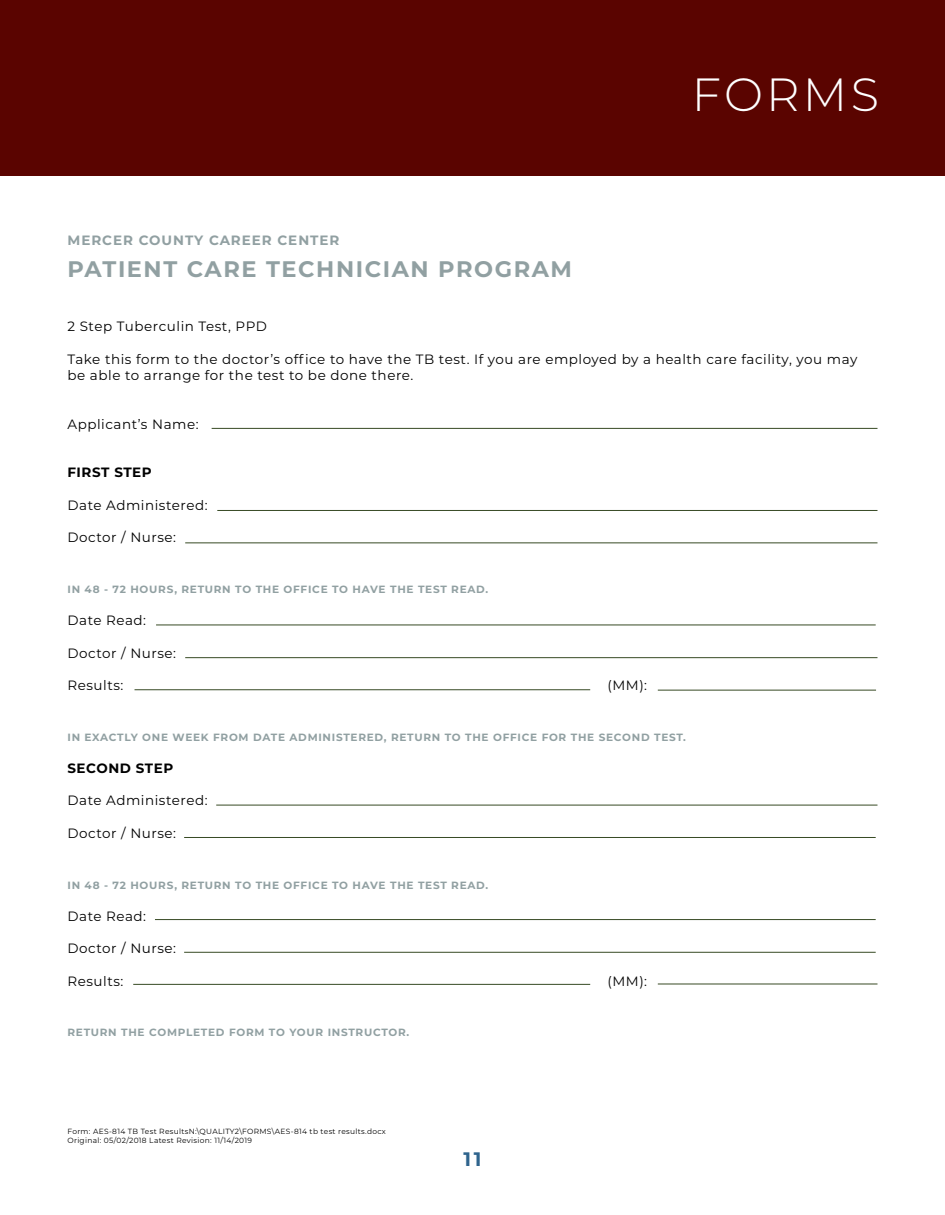
<style>
.page{position:relative;width:945px;height:1215px;background:#fff}
.page>*{position:absolute;margin:0;border:0;box-sizing:border-box;transform-origin:0 0}
.t1{font:300 46.5px "Montserrat";letter-spacing:.07em;color:#fff}
.t2{font:700 22.5px "Montserrat";letter-spacing:.07em;color:#91a0a2}
.t3{font:700 19.5px "Montserrat";color:#2f648d}
.t4{font:13.5px/16.2px "Montserrat";letter-spacing:.04em;color:#000}
.t5{font:700 13.5px "Montserrat";letter-spacing:.07em;color:#91a0a2}
.t6{font:700 13.5px "Montserrat";letter-spacing:.04em;color:#000}
.t7{font:700 10.5px "Montserrat";letter-spacing:.07em;color:#91a0a2}
.t8{font:7.5px "Montserrat";letter-spacing:.04em;color:#000}
</style>
<div class="page">
<hr style="left:212px;top:428px;width:665px;height:1px;background:#374a24">
<hr style="left:217px;top:510px;width:660px;height:1px;background:#374a24">
<hr style="left:185px;top:543px;width:692px;height:1px;background:#374a24">
<hr style="left:156px;top:625px;width:720px;height:1px;background:#374a24">
<hr style="left:185px;top:657px;width:692px;height:1px;background:#374a24">
<hr style="left:135px;top:689px;width:455px;height:1px;background:#374a24">
<hr style="left:658px;top:690px;width:218px;height:1px;background:#374a24">
<hr style="left:216px;top:805px;width:661px;height:1px;background:#374a24">
<hr style="left:184px;top:837px;width:692px;height:1px;background:#374a24">
<hr style="left:155px;top:919px;width:721px;height:1px;background:#374a24">
<hr style="left:184px;top:952px;width:692px;height:1px;background:#374a24">
<hr style="left:133px;top:984px;width:457px;height:1px;background:#374a24">
<hr style="left:658px;top:984px;width:220px;height:1px;background:#374a24">
<div style="left:0;top:0;width:945px;height:175px;background:#5a0400"></div>
<p class="t5" style="left:68px;top:231px;width:273px">MERCER COUNTY CAREER CENTER</p>
<p class="t2" style="left:68px;top:252px;width:506px">PATIENT CARE TECHNICIAN PROGRAM</p>
<p class="t1" style="left:692px;top:63px;width:189px">FORMS</p>
<p class="t4" style="left:68px;top:318px;width:201px">2 Step Tuberculin Test, PPD</p>
<p class="t4" style="left:68px;top:351px;width:791px">Take this form to the doctor’s office to have the TB test. If you are employed by a health care facility, you may be able to arrange for the test to be done there.</p>
<p class="t4" style="left:68px;top:415px;width:133px">Applicant’s Name:</p>
<p class="t6" style="left:68px;top:463px;width:86px">FIRST STEP</p>
<p class="t4" style="left:68px;top:496px;width:142px">Date Administered:</p>
<p class="t4" style="left:68px;top:529px;width:110px">Doctor / Nurse:</p>
<p class="t7" style="left:68px;top:581px;width:422px">IN 48 - 72 HOURS, RETURN TO THE OFFICE TO HAVE THE TEST READ.</p>
<p class="t4" style="left:68px;top:612px;width:80px">Date Read:</p>
<p class="t4" style="left:68px;top:644px;width:110px">Doctor / Nurse:</p>
<p class="t4" style="left:68px;top:677px;width:57px">Results:</p>
<p class="t4" style="left:608px;top:677px;width:41px">(MM):</p>
<p class="t7" style="left:68px;top:729px;width:620px">IN EXACTLY ONE WEEK FROM DATE ADMINISTERED, RETURN TO THE OFFICE FOR THE SECOND TEST.</p>
<p class="t6" style="left:68px;top:759px;width:107px">SECOND STEP</p>
<p class="t4" style="left:68px;top:792px;width:142px">Date Administered:</p>
<p class="t4" style="left:68px;top:824px;width:110px">Doctor / Nurse:</p>
<p class="t7" style="left:68px;top:877px;width:422px">IN 48 - 72 HOURS, RETURN TO THE OFFICE TO HAVE THE TEST READ.</p>
<p class="t4" style="left:68px;top:908px;width:80px">Date Read:</p>
<p class="t4" style="left:68px;top:940px;width:110px">Doctor / Nurse:</p>
<p class="t4" style="left:68px;top:972px;width:57px">Results:</p>
<p class="t4" style="left:608px;top:972px;width:41px">(MM):</p>
<p class="t7" style="left:68px;top:1025px;width:343px">RETURN THE COMPLETED FORM TO YOUR INSTRUCTOR.</p>
<p class="t8" style="left:68px;top:1126px;width:320px">Form: AES-814 TB Test ResultsN:\QUALITY2\FORMS\AES-814 tb test results.docx</p>
<p class="t8" style="left:68px;top:1135px;width:186px">Original: 05/02/2018 Latest Revision: 11/14/2019</p>
<p class="t3" style="left:464px;top:1145px;width:19px">11</p>
</div>
